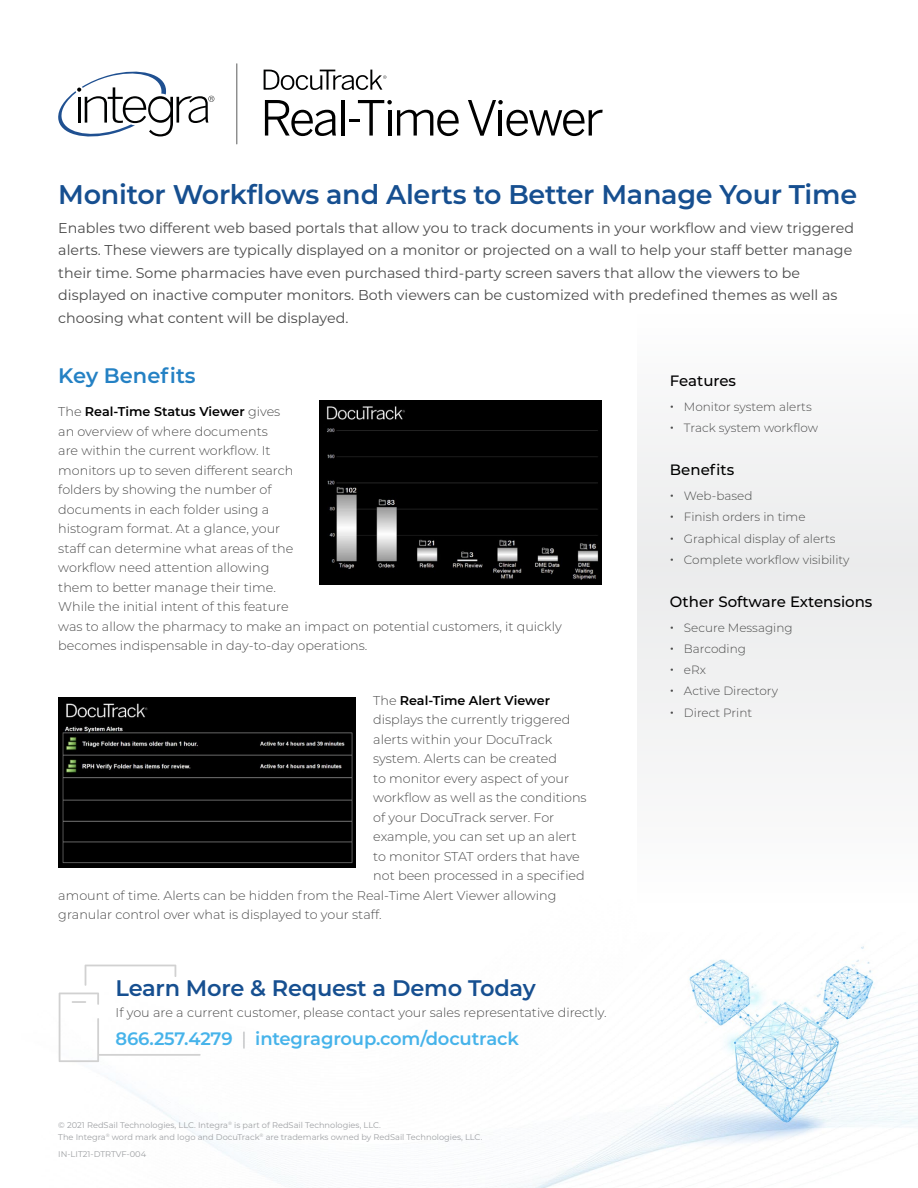
<style>
.page{position:relative;width:918px;height:1188px;background:#fff}
.page>*{position:absolute;margin:0;border:0;box-sizing:border-box;transform-origin:0 0}
.t1{font:600 27px "Montserrat";letter-spacing:-.01em;color:#164f90}
.t2{font:600 22.5px "Montserrat";letter-spacing:-.01em;color:#164f90}
.t3{font:600 21px "Montserrat";color:#2481c4}
.t4{font:600 18px "Montserrat";letter-spacing:-.01em;color:#46b3ea}
.t5{font:500 15px "Montserrat";color:#000}
.t6{font:14.25px/22.5px "Montserrat";color:#4b4b4b}
.t7{font:300 12.75px/19.5px "Montserrat";color:#4b4b4b}
.t8{font:600 12.75px "Montserrat";color:#000}
.t9{font:300 12px/21.3px "Montserrat";color:#4b4b4b}
.t10{font:8.25px/12px "Montserrat";color:#9ea0a3}
.s1{font-weight:600;color:#000}
.s2{font-weight:300;color:#4b4b4b}
.s3{font-weight:300;color:#9ea0a3}
</style>
<div class="page">
<img style="left:58px;top:837px;width:860px;height:351px">
<img style="left:602px;top:945px;width:275px;height:208px">
<svg style="left:265px;top:100px;width:71px;height:36px"></svg>
<hr style="left:341px;top:100px;width:3px;height:36px;background:#000">
<svg style="left:349px;top:100px;width:110px;height:36px"></svg>
<svg style="left:468px;top:100px;width:135px;height:36px"></svg>
<svg style="left:264px;top:70px;width:123px;height:20px"></svg>
<hr style="left:236px;top:63px;width:1px;height:81px;background:#4b4c4c">
<svg style="left:58px;top:71px;width:156px;height:66px"></svg>
<img style="left:319px;top:400px;width:283px;height:185px">
<img style="left:58px;top:697px;width:297px;height:171px">
<div style="left:638px;top:314px;width:280px;height:618px;background:#f4f4f4"></div>
<svg style="left:85px;top:965px;width:91px;height:21px"></svg>
<svg style="left:59px;top:993px;width:142px;height:69px"></svg>
<h1 class="t1" style="left:58px;top:175px;width:800px">Monitor Workflows and Alerts to Better Manage Your Time</h1>
<p class="t6" style="left:58px;top:216px;width:797px">Enables two different web based portals that allow you to track documents in your workflow and view triggered alerts. These viewers are typically displayed on a monitor or projected on a wall to help your staff better manage their time. Some pharmacies have even purchased third-party screen savers that allow the viewers to be displayed on inactive computer monitors. Both viewers can be customized with predefined themes as well as choosing what content will be displayed.</p>
<h3 class="t3" style="left:58px;top:361px;width:139px">Key Benefits</h3>
<p class="t7" style="left:58px;top:402px;width:505px">The <span class="s1">Real-Time Status Viewer</span> gives<br>an overview of where documents<br>are within the current workflow. It<br>monitors up to seven different search<br>folders by showing the number of<br>documents in each folder using a<br>histogram format. At a glance, your<br>staff can determine what areas of the<br>workflow need attention allowing<br>them to better manage their time.<br>While the initial intent of this feature<br>was to allow the pharmacy to make an impact on potential customers, it quickly becomes indispensable in day-to-day operations.</p>
<p class="t8" style="left:373px;top:691px;width:178px"><span class="s2">The</span> Real-Time Alert Viewer</p>
<p class="t7" style="left:373px;top:710px;width:199px">displays the currently triggered</p>
<p class="t7" style="left:373px;top:729px;width:181px">alerts within your DocuTrack</p>
<p class="t7" style="left:373px;top:749px;width:185px">system. Alerts can be created</p>
<p class="t7" style="left:373px;top:768px;width:197px">to monitor every aspect of your</p>
<p class="t7" style="left:373px;top:788px;width:215px">workflow as well as the conditions</p>
<p class="t7" style="left:373px;top:807px;width:183px">of your DocuTrack server. For</p>
<p class="t7" style="left:373px;top:827px;width:205px">example, you can set up an alert</p>
<p class="t7" style="left:373px;top:846px;width:208px">to monitor STAT orders that have</p>
<p class="t7" style="left:373px;top:866px;width:213px">not been processed in a specified</p>
<p class="t7" style="left:58px;top:885px;width:500px">amount of time. Alerts can be hidden from the Real-Time Alert Viewer allowing</p>
<p class="t7" style="left:58px;top:905px;width:325px">granular control over what is displayed to your staff.</p>
<h2 class="t2" style="left:116px;top:973px;width:422px">Learn More &amp; Request a Demo Today</h2>
<p class="t7" style="left:116px;top:1003px;width:492px">If you are a current customer, please contact your sales representative directly.</p>
<h3 class="t4" style="left:116px;top:1026px;width:405px">866.257.4279 <span class="s3">|</span> integragroup.com/docutrack</h3>
<p class="t10" style="left:58px;top:1119px;width:426px">© 2021 RedSail Technologies, LLC. Integra<sup>®</sup> is part of RedSail Technologies, LLC.<br>The Integra<sup>®</sup> word mark and logo and DocuTrack<sup>®</sup> are trademarks owned by RedSail Technologies, LLC.</p>
<p class="t10" style="left:58px;top:1148px;width:89px">IN-LIT21-DTRTVF-004</p>
<p class="t5" style="left:670px;top:371px;width:68px">Features</p>
<p class="t9" style="left:684px;top:396px;width:136px">Monitor system alerts<br>Track system workflow</p>
<p class="t5" style="left:670px;top:460px;width:66px">Benefits</p>
<p class="t9" style="left:684px;top:485px;width:167px">Web-based<br>Finish orders in time<br>Graphical display of alerts<br>Complete workflow visibility</p>
<p class="t5" style="left:670px;top:591px;width:204px">Other Software Extensions</p>
<p class="t9" style="left:684px;top:616px;width:110px">Secure Messaging<br>Barcoding<br>eRx<br>Active Directory<br>Direct Print</p>
</div>
